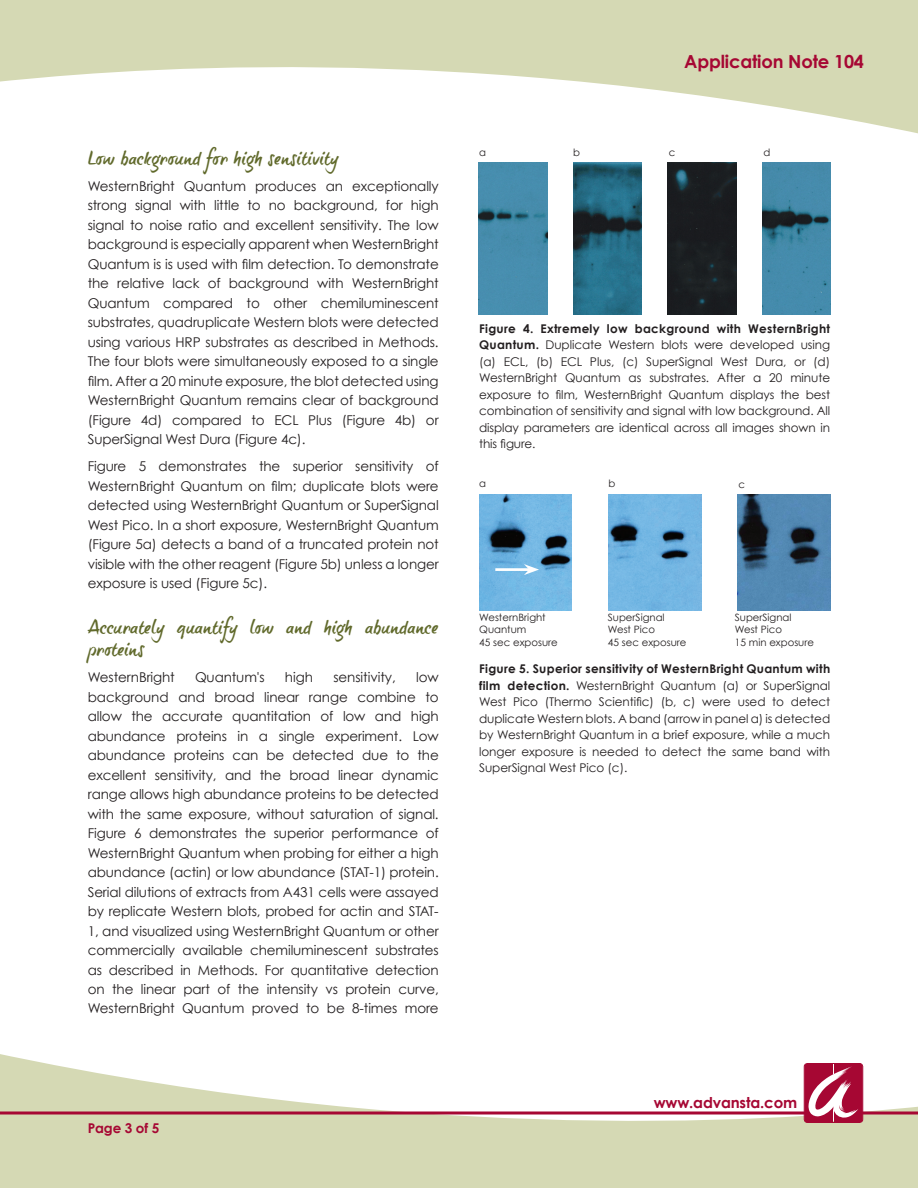
<style>
.page{position:relative;width:918px;height:1188px;background:#fff}
.page>*{position:absolute;margin:0;border:0;box-sizing:border-box;transform-origin:0 0}
.t1{font:18px/21.6px "brush tip Terrence";letter-spacing:-.015em;color:#616a2c}
.t2{font:700 18px "Century Gothic";letter-spacing:-.01em;color:#a60733}
.t3{font:700 15px "Century Gothic";letter-spacing:-.01em;color:#a60733}
.t4{font:13.5px/19.5px "Century Gothic";letter-spacing:-.01em;color:#231f20;text-align:justify}
.t5{font:700 13.5px "Century Gothic";letter-spacing:-.01em;color:#a60733}
.t6{font:12px/16.5px "Century Gothic";letter-spacing:-.01em;color:#231f20;text-align:justify}
.t7{font:10.2px/12.1px "Century Gothic";color:#231f20}
.s1{font-weight:700}
</style>
<div class="page">
<svg style="left:0;top:0;width:918px;height:134px;fill:#d5d9b4"></svg>
<svg style="left:0;top:1054px;width:918px;height:134px;fill:#d5d9b4"></svg>
<hr style="left:0;top:1112px;width:918px;height:2px;background:#a60733">
<svg style="left:804px;top:1064px;width:59px;height:58px"></svg>
<div style="left:804px;top:1063px;width:59px;height:60px;border:1px solid #a60733;border-radius:3px"></div>
<img style="left:479px;top:163px;width:68px;height:152px">
<img style="left:573px;top:163px;width:69px;height:152px">
<div style="left:668px;top:163px;width:68px;height:152px;background:#1a1d20"></div>
<img style="left:762px;top:163px;width:69px;height:152px">
<img style="left:479px;top:494px;width:93px;height:116px">
<img style="left:738px;top:494px;width:92px;height:116px">
<img style="left:608px;top:494px;width:93px;height:116px">
<hr style="left:495px;top:568px;width:34px;height:3px;background:#fff">
<svg style="left:524px;top:564px;width:15px;height:11px"></svg>
<h1 class="t1" style="left:88px;top:147px;width:253px">Low background for high sensitivity</h1>
<p class="t4" style="left:88px;top:176px;width:353px">WesternBright Quantum produces an exceptionally strong signal with little to no background, for high signal to noise ratio and excellent sensitivity. The low background is especially apparent when WesternBright Quantum is is used with film detection. To demonstrate the relative lack of background with WesternBright Quantum compared to other chemiluminescent substrates, quadruplicate Western blots were detected using various HRP substrates as described in Methods.<br>The four blots were simultaneously exposed to a single film. After a 20 minute exposure, the blot detected using WesternBright Quantum remains clear of background (Figure 4d) compared to ECL Plus (Figure 4b) or SuperSignal West Dura (Figure 4c).</p>
<p class="t4" style="left:88px;top:457px;width:353px">Figure 5 demonstrates the superior sensitivity of WesternBright Quantum on film; duplicate blots were detected using WesternBright Quantum or SuperSignal West Pico. In a short exposure, WesternBright Quantum (Figure 5a) detects a band of a truncated protein not visible with the other reagent (Figure 5b) unless a longer exposure is used (Figure 5c).</p>
<h1 class="t1" style="left:88px;top:616px;width:353px">Accurately quantify low and high abundance proteins</h1>
<p class="t4" style="left:88px;top:667px;width:89px">WesternBright</p>
<p class="t4" style="left:195px;top:667px;width:71px">Quantum's</p>
<p class="t4" style="left:285px;top:667px;width:30px">high</p>
<p class="t4" style="left:333px;top:667px;width:64px">sensitivity,</p>
<p class="t4" style="left:88px;top:667px;width:353px;text-indent:328px">low background and broad linear range combine to allow the accurate quantitation of low and high abundance proteins in a single experiment. Low abundance proteins can be detected due to the excellent sensitivity, and the broad linear dynamic range allows high abundance proteins to be detected with the same exposure, without saturation of signal.<br>Figure 6 demonstrates the superior performance of WesternBright Quantum when probing for either a high abundance (actin) or low abundance (STAT-1) protein.<br>Serial dilutions of extracts from A431 cells were assayed by replicate Western blots, probed for actin and STAT-1, and visualized using WesternBright Quantum or other commercially available chemiluminescent substrates as described in Methods. For quantitative detection on the linear part of the intensity vs protein curve, WesternBright Quantum proved to be 8-times more</p>
<p class="t5" style="left:88px;top:1120px;width:73px">Page 3 of 5</p>
<h1 class="t2" style="left:684px;top:50px;width:181px">Application Note 104</h1>
<p class="t7" style="left:479px;top:146px;width:8px">a</p>
<p class="t7" style="left:573px;top:146px;width:8px">b</p>
<p class="t7" style="left:669px;top:146px;width:8px">c</p>
<p class="t7" style="left:763px;top:146px;width:8px">d</p>
<p class="t6" style="left:479px;top:320px;width:353px"><span class="s1">Figure 4. Extremely low background with WesternBright Quantum.</span> Duplicate Western blots were developed using (a) ECL, (b) ECL Plus, (c) SuperSignal West Dura, or (d)<br>WesternBright Quantum as substrates. After a 20 minute exposure to film, WesternBright Quantum displays the best combination of sensitivity and signal with low background. All display parameters are identical across all images shown in this figure.</p>
<p class="t7" style="left:479px;top:477px;width:8px">a</p>
<p class="t7" style="left:608px;top:477px;width:8px">b</p>
<p class="t7" style="left:739px;top:478px;width:8px">c</p>
<p class="t7" style="left:479px;top:611px;width:80px">WesternBright<br>Quantum<br>45 sec exposure</p>
<p class="t7" style="left:735px;top:611px;width:81px">SuperSignal<br>West Pico<br>15 min exposure</p>
<p class="t7" style="left:608px;top:611px;width:80px">SuperSignal<br>West Pico<br>45 sec exposure</p>
<p class="t6" style="left:479px;top:660px;width:353px"><span class="s1">Figure 5. Superior sensitivity of WesternBright Quantum with film detection.</span> WesternBright Quantum (a) or SuperSignal West Pico (Thermo Scientific) (b, c) were used to detect duplicate Western blots. A band (arrow in panel a) is detected by WesternBright Quantum in a brief exposure, while a much longer exposure is needed to detect the same band with SuperSignal West Pico (c).</p>
<p class="t3" style="left:654px;top:1093px;width:145px">www.advansta.com</p>
</div>
